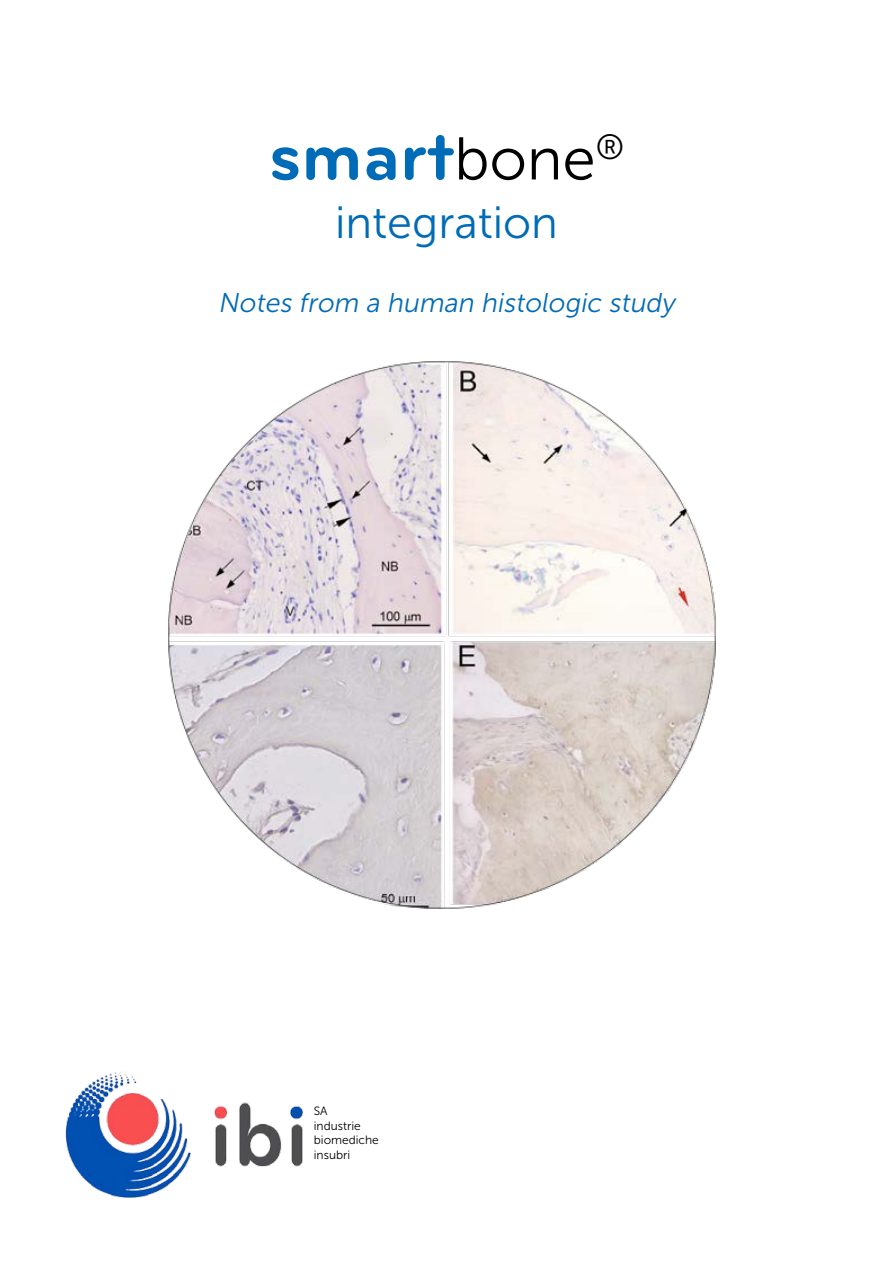
<style>
.page{position:relative;width:893px;height:1263px;background:#fff}
.page>*{position:absolute;margin:0;border:0;box-sizing:border-box;transform-origin:0 0}
.t1{font:700 72px "Bryant Pro";color:#006bb6}
.t2{font:45px "Museo Sans 300";color:#006bb6}
.t3{font:italic 27px "Museo Sans 300";color:#006bb6}
.t4{font:12px/14.4px "Museo Sans 300";color:#000}
.s1{font-family:"Museo Sans 300";font-weight:400;font-size:60px;color:#000}
</style>
<div class="page">
<img style="left:168px;top:361px;width:548px;height:548px">
<img style="left:65px;top:1072px;width:238px;height:126px">
<h1 class="t1" style="left:268px;top:118px;width:358px">smart<span class="s1">bone</span><sup>®</sup></h1>
<h2 class="t2" style="left:335px;top:198px;width:224px">integration</h2>
<p class="t3" style="left:218px;top:288px;width:458px">Notes from a human histologic study</p>
<p class="t4" style="left:314px;top:1104px;width:67px">SA<br>industrie biomediche insubri</p>
</div>
